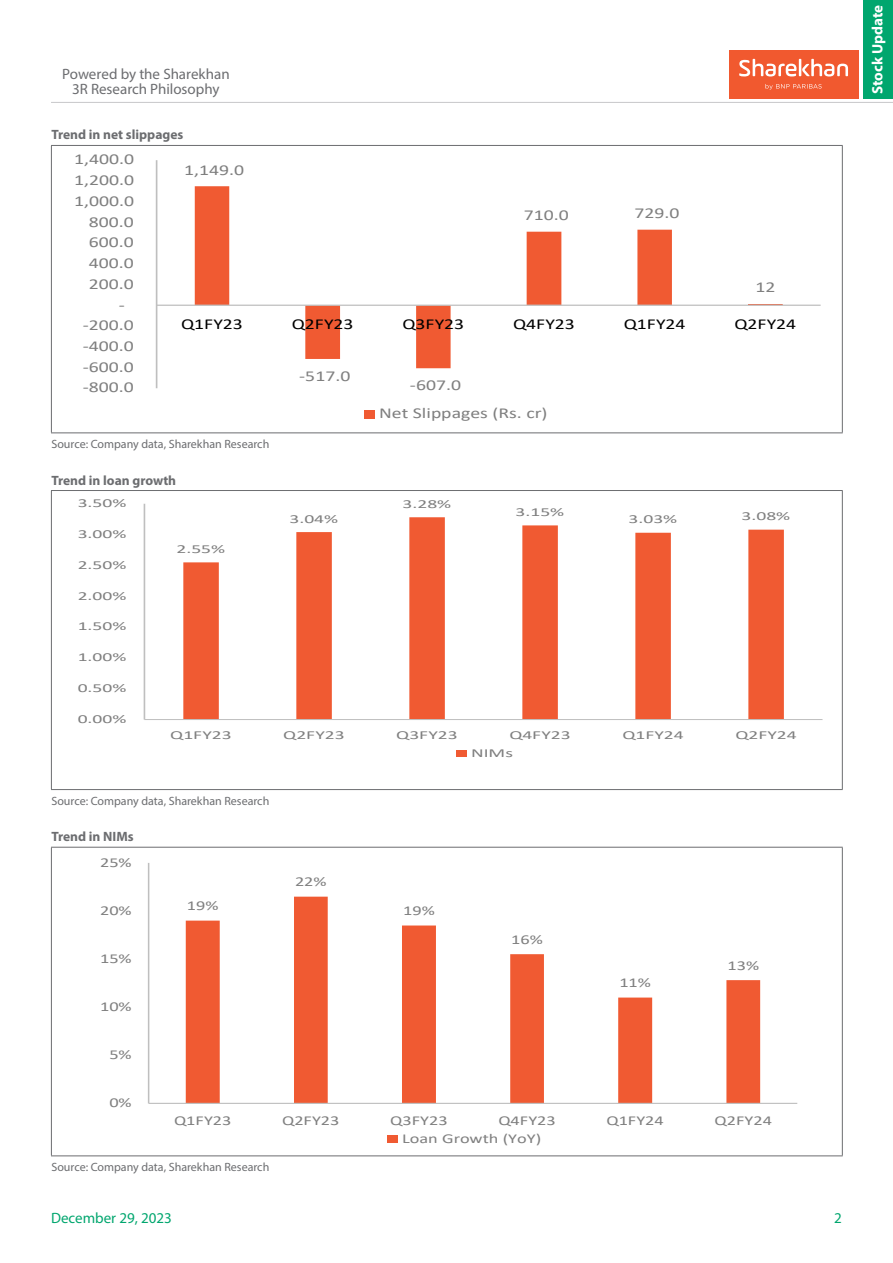
<style>
.page{position:relative;width:893px;height:1263px;background:#fff}
.page>*{position:absolute;margin:0;border:0;box-sizing:border-box;transform-origin:0 0}
.t1{font:15.15px "Calibri";color:#7f7f7f;scale:1.3 1}
.t2{font:15.15px "Calibri";color:#000;scale:1.3 1}
.t3{font:15px/15px "Myriad Pro";color:#6c6d70;text-align:center}
.t4{font:15px "Myriad Pro";color:#00a66e}
.t5{font:700 15px "Myriad Pro";color:#fff}
.t6{font:13.65px "Calibri";color:#7f7f7f;scale:1.35 1}
.t7{font:700 13.5px "Myriad Pro";color:#6c6d70}
.t8{font:12.15px "Calibri";color:#7f7f7f;scale:1.6 1}
.t9{font:12px "Myriad Pro";color:#6c6d70}
</style>
<div class="page">
<hr style="left:51px;top:102px;width:842px;height:1px;background:#c7c8ca">
<div style="left:729px;top:50px;width:129px;height:49px;background:#f1592f"></div>
<svg style="left:739px;top:59px;width:109px;height:17px"></svg>
<svg style="left:765px;top:84px;width:57px;height:6px"></svg>
<div style="left:864px;top:0;width:29px;height:99px;background:#00a66e"></div>
<hr style="left:51px;top:146px;width:1px;height:286px;background:#6c6d70">
<hr style="left:51px;top:145px;width:792px;height:1px;background:#6c6d70">
<hr style="left:842px;top:146px;width:1px;height:286px;background:#6c6d70">
<hr style="left:51px;top:432px;width:792px;height:1px;background:#6c6d70">
<svg style="left:195px;top:186px;width:477px;height:182px"></svg>
<hr style="left:156px;top:160px;width:1px;height:228px;background:#bfbfbf">
<hr style="left:157px;top:304px;width:664px;height:2px;background:#bfbfbf">
<div style="left:364px;top:410px;width:11px;height:8px;background:#f05a32"></div>
<hr style="left:51px;top:491px;width:1px;height:298px;background:#6c6d70">
<hr style="left:51px;top:490px;width:792px;height:1px;background:#6c6d70">
<hr style="left:842px;top:491px;width:1px;height:298px;background:#6c6d70">
<hr style="left:51px;top:789px;width:792px;height:1px;background:#6c6d70">
<svg style="left:183px;top:517px;width:601px;height:202px"></svg>
<hr style="left:144px;top:504px;width:1px;height:215px;background:#bfbfbf">
<hr style="left:144px;top:719px;width:678px;height:1px;background:#bfbfbf">
<div style="left:456px;top:750px;width:10px;height:7px;background:#f05a32"></div>
<hr style="left:51px;top:847px;width:1px;height:308px;background:#6c6d70">
<hr style="left:51px;top:847px;width:792px;height:1px;background:#6c6d70">
<hr style="left:842px;top:847px;width:1px;height:308px;background:#6c6d70">
<hr style="left:51px;top:1155px;width:792px;height:1px;background:#6c6d70">
<svg style="left:186px;top:897px;width:574px;height:206px"></svg>
<hr style="left:148px;top:863px;width:1px;height:240px;background:#bfbfbf">
<hr style="left:149px;top:1103px;width:648px;height:1px;background:#bfbfbf">
<div style="left:388px;top:1135px;width:10px;height:8px;background:#f05a32"></div>
<p class="t3" style="left:62px;top:67px;width:169px">Powered by the Sharekhan<br>3R Research Philosophy</p>
<p class="t7" style="left:51px;top:126px;width:133px">Trend in net slippages</p>
<p class="t1" style="left:184px;top:159px;width:48px">1,149.0</p>
<p class="t1" style="left:74px;top:149px;width:48px">1,400.0</p>
<p class="t1" style="left:74px;top:170px;width:48px">1,200.0</p>
<p class="t1" style="left:74px;top:190px;width:48px">1,000.0</p>
<p class="t1" style="left:89px;top:211px;width:36px">800.0</p>
<p class="t1" style="left:89px;top:232px;width:36px">600.0</p>
<p class="t1" style="left:89px;top:253px;width:36px">400.0</p>
<p class="t1" style="left:89px;top:273px;width:36px">200.0</p>
<p class="t1" style="left:119px;top:294px;width:6px">-</p>
<p class="t1" style="left:524px;top:204px;width:36px">710.0</p>
<p class="t1" style="left:634px;top:202px;width:36px">729.0</p>
<p class="t1" style="left:755px;top:277px;width:17px">12</p>
<p class="t1" style="left:83px;top:315px;width:41px">-200.0</p>
<p class="t1" style="left:83px;top:335px;width:41px">-400.0</p>
<p class="t1" style="left:83px;top:356px;width:41px">-600.0</p>
<p class="t1" style="left:83px;top:377px;width:41px">-800.0</p>
<p class="t2" style="left:181px;top:314px;width:49px">Q1FY23</p>
<p class="t2" style="left:292px;top:314px;width:49px">Q2FY23</p>
<p class="t2" style="left:402px;top:314px;width:49px">Q3FY23</p>
<p class="t2" style="left:513px;top:314px;width:49px">Q4FY23</p>
<p class="t2" style="left:624px;top:314px;width:49px">Q1FY24</p>
<p class="t2" style="left:734px;top:314px;width:49px">Q2FY24</p>
<p class="t1" style="left:299px;top:365px;width:41px">-517.0</p>
<p class="t1" style="left:410px;top:375px;width:41px">-607.0</p>
<p class="t1" style="left:379px;top:403px;width:131px">Net Slippages (Rs. cr)</p>
<p class="t9" style="left:51px;top:436px;width:219px">Source: Company data, Sharekhan Research</p>
<p class="t7" style="left:51px;top:471px;width:126px">Trend in loan growth</p>
<p class="t8" style="left:78px;top:495px;width:32px">3.50%</p>
<p class="t8" style="left:78px;top:525px;width:32px">3.00%</p>
<p class="t8" style="left:78px;top:556px;width:32px">2.50%</p>
<p class="t8" style="left:78px;top:587px;width:32px">2.00%</p>
<p class="t8" style="left:78px;top:618px;width:32px">1.50%</p>
<p class="t8" style="left:78px;top:649px;width:32px">1.00%</p>
<p class="t8" style="left:78px;top:680px;width:32px">0.50%</p>
<p class="t8" style="left:78px;top:710px;width:32px">0.00%</p>
<p class="t8" style="left:176px;top:540px;width:32px">2.55%</p>
<p class="t8" style="left:289px;top:510px;width:32px">3.04%</p>
<p class="t8" style="left:402px;top:495px;width:32px">3.28%</p>
<p class="t8" style="left:515px;top:503px;width:32px">3.15%</p>
<p class="t8" style="left:628px;top:511px;width:32px">3.03%</p>
<p class="t8" style="left:742px;top:508px;width:32px">3.08%</p>
<p class="t8" style="left:170px;top:726px;width:40px">Q1FY23</p>
<p class="t8" style="left:283px;top:726px;width:40px">Q2FY23</p>
<p class="t8" style="left:396px;top:726px;width:40px">Q3FY23</p>
<p class="t8" style="left:509px;top:726px;width:40px">Q4FY23</p>
<p class="t8" style="left:622px;top:726px;width:40px">Q1FY24</p>
<p class="t8" style="left:735px;top:726px;width:40px">Q2FY24</p>
<p class="t8" style="left:471px;top:744px;width:28px">NIMs</p>
<p class="t9" style="left:51px;top:793px;width:219px">Source: Company data, Sharekhan Research</p>
<p class="t7" style="left:51px;top:828px;width:84px">Trend in NIMs</p>
<p class="t6" style="left:100px;top:853px;width:25px">25%</p>
<p class="t6" style="left:100px;top:901px;width:25px">20%</p>
<p class="t6" style="left:100px;top:949px;width:25px">15%</p>
<p class="t6" style="left:100px;top:997px;width:25px">10%</p>
<p class="t6" style="left:109px;top:1045px;width:18px">5%</p>
<p class="t6" style="left:109px;top:1093px;width:18px">0%</p>
<p class="t6" style="left:187px;top:896px;width:25px">19%</p>
<p class="t6" style="left:295px;top:872px;width:25px">22%</p>
<p class="t6" style="left:403px;top:901px;width:25px">19%</p>
<p class="t6" style="left:511px;top:930px;width:25px">16%</p>
<p class="t6" style="left:619px;top:973px;width:25px">11%</p>
<p class="t6" style="left:727px;top:956px;width:25px">13%</p>
<p class="t6" style="left:174px;top:1111px;width:44px">Q1FY23</p>
<p class="t6" style="left:282px;top:1111px;width:44px">Q2FY23</p>
<p class="t6" style="left:390px;top:1111px;width:44px">Q3FY23</p>
<p class="t6" style="left:498px;top:1111px;width:44px">Q4FY23</p>
<p class="t6" style="left:606px;top:1111px;width:44px">Q1FY24</p>
<p class="t6" style="left:715px;top:1111px;width:44px">Q2FY24</p>
<p class="t6" style="left:402px;top:1129px;width:105px">Loan Growth (YoY)</p>
<p class="t9" style="left:51px;top:1159px;width:219px">Source: Company data, Sharekhan Research</p>
<p class="t4" style="left:51px;top:1209px;width:122px">December 29, 2023</p>
<p class="t4" style="left:834px;top:1209px;width:9px">2</p>
<p class="t5" style="left:867px;top:94px;width:91px;rotate:-90deg">Stock Update</p>
</div>
